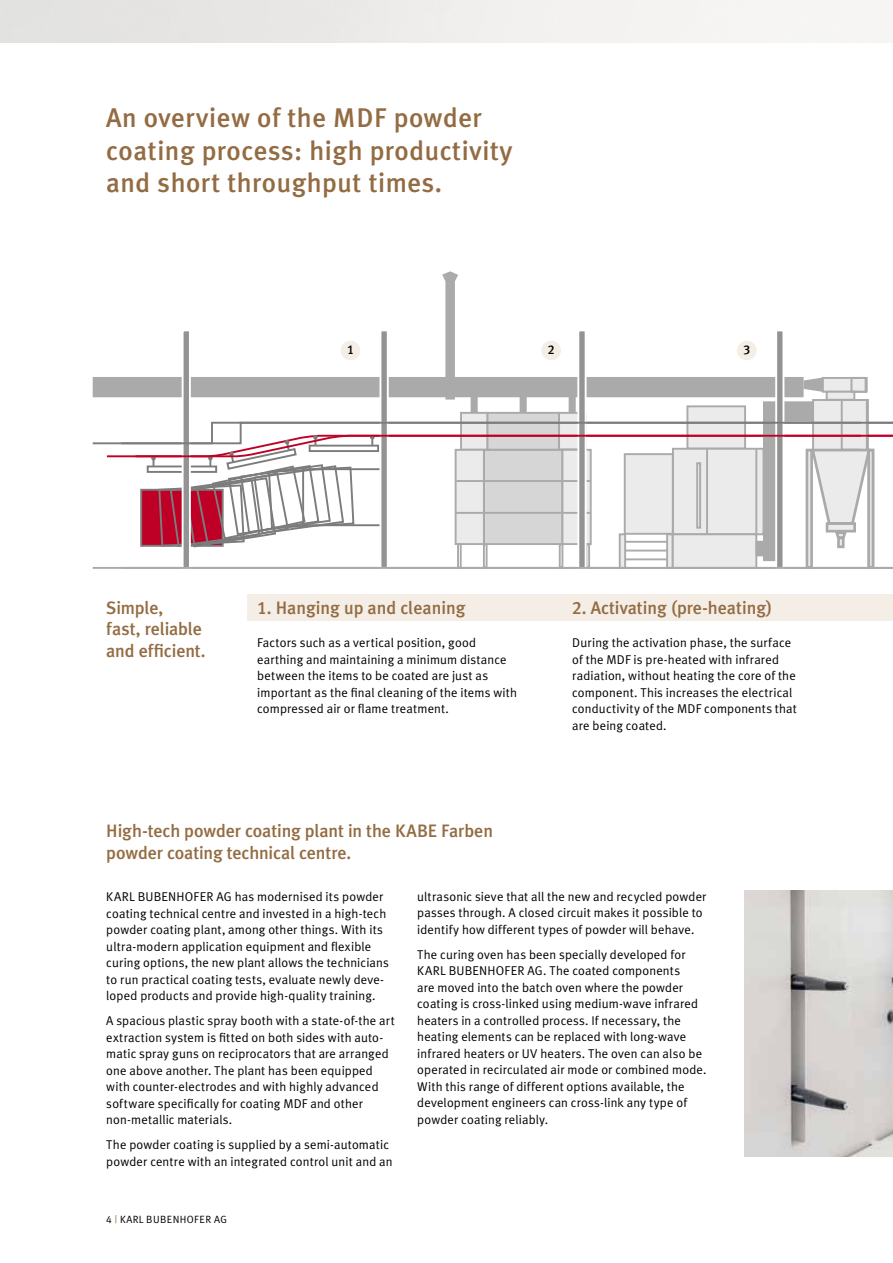
<style>
.page{position:relative;width:893px;height:1263px;background:#fff}
.page>*{position:absolute;margin:0;border:0;box-sizing:border-box;transform-origin:0 0}
.t1{font:500 27px/32.4px "Meta Plus";letter-spacing:.02em;color:#936c43}
.t2{font:500 18px/21.6px "Meta Plus";letter-spacing:-.005em;color:#936c43}
.t3{font:12.75px/16.5px "Meta Plus Normal";letter-spacing:.01em;color:#000}
.t4{font:12.75px "Meta Plus Medium Caps";color:#000}
.t5{font:10.5px "Meta Plus Normal";letter-spacing:.04em;color:#000}
.s1{font-family:"Meta Plus Medium Caps";font-weight:400}
.s2{font-family:"Meta Plus Normal Caps"}
.s3{color:#936c43}
</style>
<div class="page">
<div style="left:248px;top:595px;width:645px;height:26px;background:#f4eee6"></div>
<img style="left:744px;top:891px;width:149px;height:266px">
<div style="left:687px;top:406px;width:58px;height:43px;background:#ebebeb"></div>
<div style="left:806px;top:449px;width:7px;height:120px;border:3px solid #aaa"></div>
<div style="left:813px;top:400px;width:49px;height:50px;background:#ebebeb"></div>
<div style="left:812px;top:399px;width:57px;height:52px;border:2px solid #aaa"></div>
<div style="left:487px;top:413px;width:72px;height:37px;background:#d6d6d6"></div>
<div style="left:486px;top:412px;width:74px;height:39px;border:2px solid #aaa"></div>
<div style="left:461px;top:413px;width:26px;height:37px;background:#ebebeb"></div>
<div style="left:460px;top:412px;width:28px;height:39px;border:2px solid #aaa"></div>
<div style="left:559px;top:413px;width:26px;height:36px;background:#ebebeb"></div>
<div style="left:558px;top:412px;width:28px;height:38px;border:2px solid #aaa"></div>
<div style="left:672px;top:534px;width:84px;height:34px;background:#ebebeb"></div>
<div style="left:672px;top:533px;width:85px;height:36px;border:2px solid #aaa"></div>
<hr style="left:625px;top:550px;width:42px;height:1px;background:#aaa">
<hr style="left:625px;top:558px;width:42px;height:2px;background:#aaa">
<div style="left:620px;top:534px;width:5px;height:34px;background:#ebebeb"></div>
<div style="left:619px;top:533px;width:7px;height:36px;border:2px solid #aaa"></div>
<div style="left:667px;top:534px;width:5px;height:34px;background:#ebebeb"></div>
<div style="left:666px;top:533px;width:7px;height:36px;border:2px solid #aaa"></div>
<div style="left:457px;top:543px;width:5px;height:25px;border:2px solid #aaa"></div>
<div style="left:585px;top:543px;width:5px;height:25px;border:2px solid #aaa"></div>
<div style="left:559px;top:543px;width:4px;height:25px;border:2px solid #aaa"></div>
<div style="left:483px;top:543px;width:5px;height:25px;border:2px solid #aaa"></div>
<div style="left:823px;top:378px;width:39px;height:14px;background:#ebebeb"></div>
<div style="left:822px;top:377px;width:46px;height:16px;border:2px solid #aaa"></div>
<div style="left:827px;top:392px;width:27px;height:8px;background:#ebebeb"></div>
<div style="left:826px;top:391px;width:29px;height:10px;border:2px solid #aaa"></div>
<div style="left:778px;top:402px;width:35px;height:19px;background:#aaa"></div>
<div style="left:777px;top:401px;width:37px;height:21px;border:2px solid #aaa"></div>
<div style="left:764px;top:402px;width:14px;height:158px;background:#aaa"></div>
<div style="left:763px;top:401px;width:16px;height:160px;border:2px solid #aaa"></div>
<div style="left:756px;top:542px;width:8px;height:13px;background:#aaa"></div>
<div style="left:755px;top:541px;width:10px;height:15px;border:2px solid #aaa"></div>
<svg style="left:93px;top:271px;width:711px;height:142px"></svg>
<svg style="left:804px;top:377px;width:19px;height:15px"></svg>
<hr style="left:93px;top:567px;width:800px;height:2px;background:#aaa">
<div style="left:183px;top:330px;width:7px;height:238px;background:#939393"></div>
<div style="left:182px;top:329px;width:9px;height:240px;border:2px solid #fff"></div>
<div style="left:380px;top:330px;width:8px;height:238px;background:#939393"></div>
<div style="left:379px;top:329px;width:10px;height:240px;border:2px solid #fff"></div>
<div style="left:578px;top:330px;width:8px;height:238px;background:#939393"></div>
<div style="left:577px;top:329px;width:10px;height:240px;border:2px solid #fff"></div>
<div style="left:776px;top:330px;width:7px;height:238px;background:#939393"></div>
<div style="left:775px;top:329px;width:9px;height:240px;border:2px solid #fff"></div>
<div style="left:867px;top:449px;width:7px;height:120px;border:3px solid #aaa"></div>
<div style="left:861px;top:400px;width:6px;height:50px;background:#ebebeb"></div>
<div style="left:841px;top:399px;width:27px;height:52px;border:2px solid #aaa"></div>
<div style="left:861px;top:378px;width:5px;height:14px;background:#ebebeb"></div>
<div style="left:850px;top:377px;width:16px;height:16px;border:2px solid #aaa"></div>
<svg style="left:92px;top:421px;width:801px;height:127px"></svg>
<hr style="left:121px;top:567px;width:772px;height:2px;background:#aaa">
<div style="left:341px;top:341px;width:19px;height:19px;background:#f4eee6;border-radius:50%"></div>
<div style="left:541px;top:341px;width:20px;height:19px;background:#f4eee6;border-radius:50%"></div>
<div style="left:737px;top:341px;width:20px;height:19px;background:#f4eee6;border-radius:50%"></div>
<h1 class="t1" style="left:106px;top:102px;width:408px">An overview of the MDF powder coating process: high productivity and short throughput times.</h1>
<p class="t4" style="left:347px;top:343px;width:8px">1</p>
<p class="t4" style="left:548px;top:343px;width:8px">2</p>
<p class="t4" style="left:743px;top:343px;width:8px">3</p>
<h2 class="t2" style="left:106px;top:596px;width:101px">Simple,<br>fast, reliable and efficient.</h2>
<h2 class="t2" style="left:572px;top:596px;width:201px"><span class="s1">2.</span> Activating (pre-heating)</h2>
<h2 class="t2" style="left:257px;top:596px;width:210px"><span class="s1">1.</span> Hanging up and cleaning</h2>
<p class="t3" style="left:257px;top:634px;width:261px">Factors such as a vertical position, good earthing and maintaining a minimum distance between the items to be coated are just as important as the final cleaning of the items with compressed air or flame treatment.</p>
<p class="t3" style="left:572px;top:634px;width:226px">During the activation phase, the surface of the MDF is pre-heated with infrared radiation, without heating the core of the component. This increases the electrical conductivity of the MDF components that are being coated.</p>
<h2 class="t2" style="left:106px;top:820px;width:388px">High-tech powder coating plant in the KABE Farben powder coating technical centre.</h2>
<p class="t3" style="left:106px;top:888px;width:284px">KARL BUBENHOFER AG has modernised its powder coating technical centre and invested in a high-tech powder coating plant, among other things. With its ultra-modern application equipment and flexible curing options, the new plant allows the technicians to run practical coating tests, evaluate newly deve&shy;loped products and provide high-quality training.</p>
<p class="t3" style="left:106px;top:1012px;width:290px">A spacious plastic spray booth with a state-of-the art extraction system is fitted on both sides with auto&shy;matic spray guns on reciprocators that are arranged one above another. The plant has been equipped with counter-electrodes and with highly advanced software specifically for coating MDF and other non-metallic materials.</p>
<p class="t3" style="left:106px;top:1136px;width:288px">The powder coating is supplied by a semi-automatic powder centre with an integrated control unit and an</p>
<p class="t3" style="left:417px;top:888px;width:291px">ultrasonic sieve that all the new and recycled powder passes through. A closed circuit makes it possible to identify how different types of powder will behave.</p>
<p class="t3" style="left:417px;top:946px;width:291px">The curing oven has been specially developed for KARL BUBENHOFER AG. The coated components<br>are moved into the batch oven where the powder coating is cross-linked using medium-wave infrared heaters in a controlled process. If necessary, the heating elements can be replaced with long-wave infrared heaters or UV heaters. The oven can also be operated in recirculated air mode or combined mode.<br>With this range of different options available, the development engineers can cross-link any type of powder coating reliably.</p>
<p class="t5" style="left:106px;top:1213px;width:122px"><span class="s2">4</span> <span class="s3">|</span> KARL BUBENHOFER AG</p>
</div>
